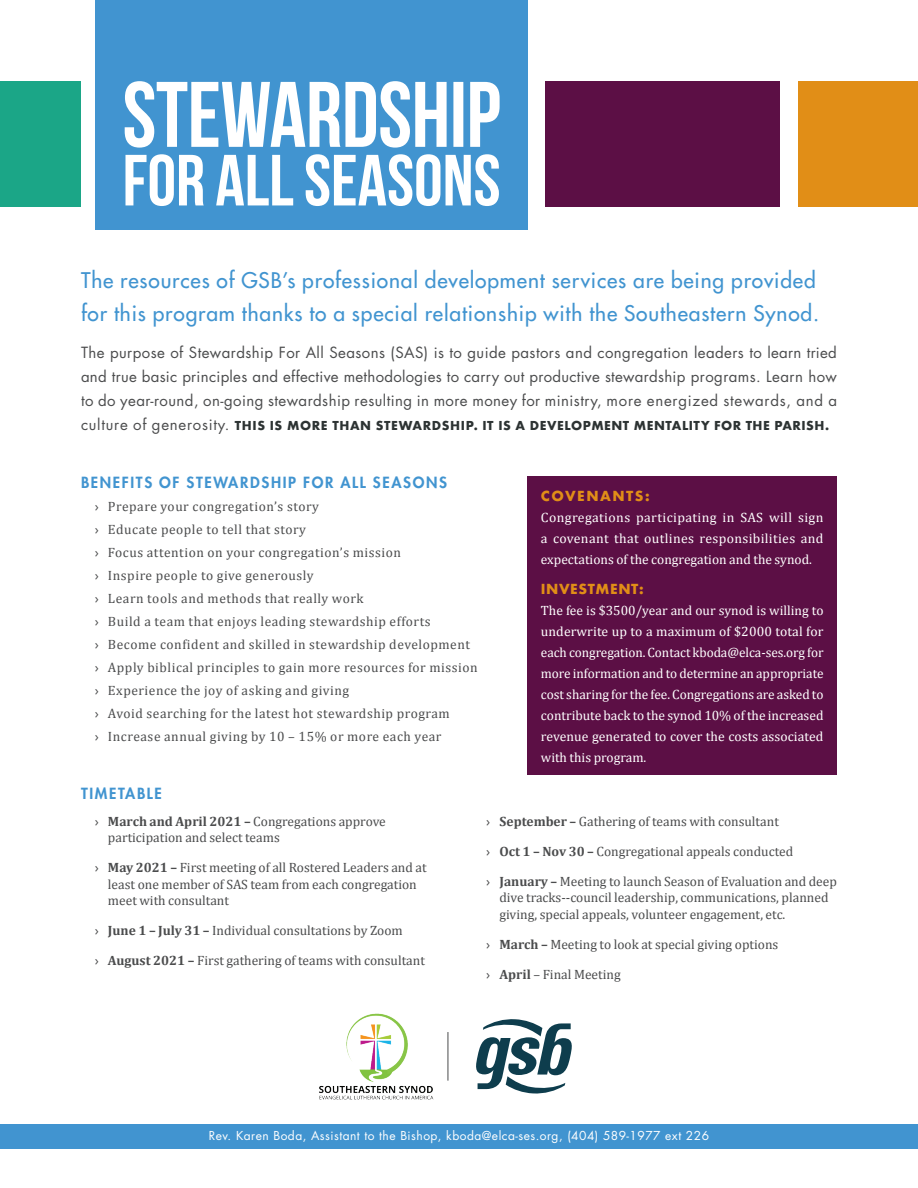
<style>
.page{position:relative;width:918px;height:1188px;background:#fff}
.page>*{position:absolute;margin:0;border:0;box-sizing:border-box;transform-origin:0 0}
.t1{font:21px/33px "Futura";letter-spacing:.04em;color:#4194d0}
.t2{font:15px/24px "Futura";letter-spacing:.05em;color:#4b4c4d;text-align:justify}
.t3{font:800 15px "Futura";letter-spacing:.11em;color:#4194d0}
.t4{font:13.5px/16.5px "Cambria";color:#4b4c4d}
.t5{font:13.5px/23px "Cambria";letter-spacing:.04em;color:#4b4c4d}
.t6{font:13.5px/21px "Cambria";color:#fff;text-align:justify}
.t7{font:700 13.5px "Futura";letter-spacing:.045em;color:#e18e17}
.t8{font:700 13.5px "Futura";letter-spacing:.11em;color:#e18e17}
.t9{font:700 12px "Futura";letter-spacing:.04em;color:#2d3333}
.t10{font:12px "Futura";letter-spacing:.04em;color:#fff}
.s1{font-weight:400;font-size:15px;color:#4b4c4d}
.s2{font-family:"Futura"}
.s3{font-weight:700}
</style>
<div class="page">
<div style="left:95px;top:0;width:432px;height:230px;background:#4194d0"></div>
<div style="left:0;top:81px;width:80px;height:125px;background:#1ba687"></div>
<div style="left:798px;top:81px;width:120px;height:125px;background:#e18e17"></div>
<div style="left:545px;top:81px;width:235px;height:125px;background:#5c0f45"></div>
<svg style="left:126px;top:154px;width:373px;height:52px"></svg>
<svg style="left:125px;top:81px;width:375px;height:67px"></svg>
<div style="left:527px;top:476px;width:310px;height:299px;background:#5c0f45"></div>
<div style="left:0;top:1124px;width:918px;height:25px;background:#4194d0"></div>
<hr style="left:447px;top:1032px;width:1px;height:49px;background:#4b4c4d">
<img style="left:319px;top:1013px;width:115px;height:87px">
<svg style="left:476px;top:1019px;width:96px;height:75px"></svg>
<h1 class="t1" style="left:81px;top:263px;width:740px">The resources of GSB’s professional development services are being provided for this program thanks to a special relationship with the Southeastern Synod.</h1>
<p class="t2" style="left:81px;top:341px;width:758px">The purpose of Stewardship For All Seasons (SAS) is to guide pastors and congregation leaders to learn tried and true basic principles and effective methodologies to carry out productive stewardship programs. Learn how to do year-round, on-going stewardship resulting in more money for ministry, more energized stewards, and a</p>
<p class="t9" style="left:81px;top:417px;width:750px"><span class="s1">culture of generosity.</span> THIS IS MORE THAN STEWARDSHIP. IT IS A DEVELOPMENT MENTALITY FOR THE PARISH.</p>
<p class="t3" style="left:81px;top:473px;width:368px">BENEFITS OF STEWARDSHIP FOR ALL SEASONS</p>
<p class="t5" style="left:94px;top:495px;width:385px"><span class="s2">›</span> Prepare your congregation’s story<br><span class="s2">›</span> Educate people to tell that story<br><span class="s2">›</span> Focus attention on your congregation’s mission<br><span class="s2">›</span> Inspire people to give generously<br><span class="s2">›</span> Learn tools and methods that really work<br><span class="s2">›</span> Build a team that enjoys leading stewardship efforts<br><span class="s2">›</span> Become confident and skilled in stewardship development <span class="s2">›</span> Apply biblical principles to gain more resources for mission <span class="s2">›</span> Experience the joy of asking and giving<br><span class="s2">›</span> Avoid searching for the latest hot stewardship program<br><span class="s2">›</span> Increase annual giving by 10 – 15% or more each year</p>
<p class="t3" style="left:81px;top:783px;width:82px">TIMETABLE</p>
<p class="t4" style="left:108px;top:813px;width:279px;text-indent:-14px"><span class="s2">›</span> <span class="s3">March and April 2021 –</span> Congregations approve participation and select teams</p>
<p class="t4" style="left:108px;top:860px;width:320px;text-indent:-14px"><span class="s2">›</span> <span class="s3">May 2021 –</span> First meeting of all Rostered Leaders and at least one member of SAS team from each congregation meet with consultant</p>
<p class="t4" style="left:94px;top:923px;width:310px"><span class="s2">›</span> <span class="s3">June 1 – July 31 –</span> Individual consultations by Zoom</p>
<p class="t4" style="left:94px;top:953px;width:332px"><span class="s2">›</span> <span class="s3">August 2021 –</span> First gathering of teams with consultant</p>
<p class="t8" style="left:541px;top:486px;width:110px">COVENANTS:</p>
<p class="t6" style="left:541px;top:507px;width:284px">Congregations participating in SAS will sign a covenant that outlines responsibilities and expectations of the congregation and the synod.</p>
<p class="t7" style="left:541px;top:579px;width:104px">INVESTMENT:</p>
<p class="t6" style="left:541px;top:600px;width:284px">The fee is $3500/year and our synod is willing to underwrite up to a maximum of $2000 total for each congregation. Contact kboda@elca-ses.org for more information and to determine an appropriate cost sharing for the fee. Congregations are asked to contribute back to the synod 10% of the increased revenue generated to cover the costs associated with this program.</p>
<p class="t4" style="left:486px;top:813px;width:294px"><span class="s2">›</span> <span class="s3">September –</span> Gathering of teams with consultant</p>
<p class="t4" style="left:486px;top:843px;width:309px"><span class="s2">›</span> <span class="s3">Oct 1 – Nov 30 –</span> Congregational appeals conducted</p>
<p class="t4" style="left:499px;top:873px;width:339px;text-indent:-14px"><span class="s2">›</span> <span class="s3">January –</span> Meeting to launch Season of Evaluation and deep dive tracks--council leadership, communications, planned giving, special appeals, volunteer engagement, etc.</p>
<p class="t4" style="left:486px;top:936px;width:294px"><span class="s2">›</span> <span class="s3">March –</span> Meeting to look at special giving options</p>
<p class="t4" style="left:486px;top:966px;width:136px"><span class="s2">›</span> <span class="s3">April</span> – Final Meeting</p>
<p class="t10" style="left:209px;top:1127px;width:502px">Rev. Karen Boda, Assistant to the Bishop, kboda@elca-ses.org, (404) 589-1977 ext 226</p>
</div>
